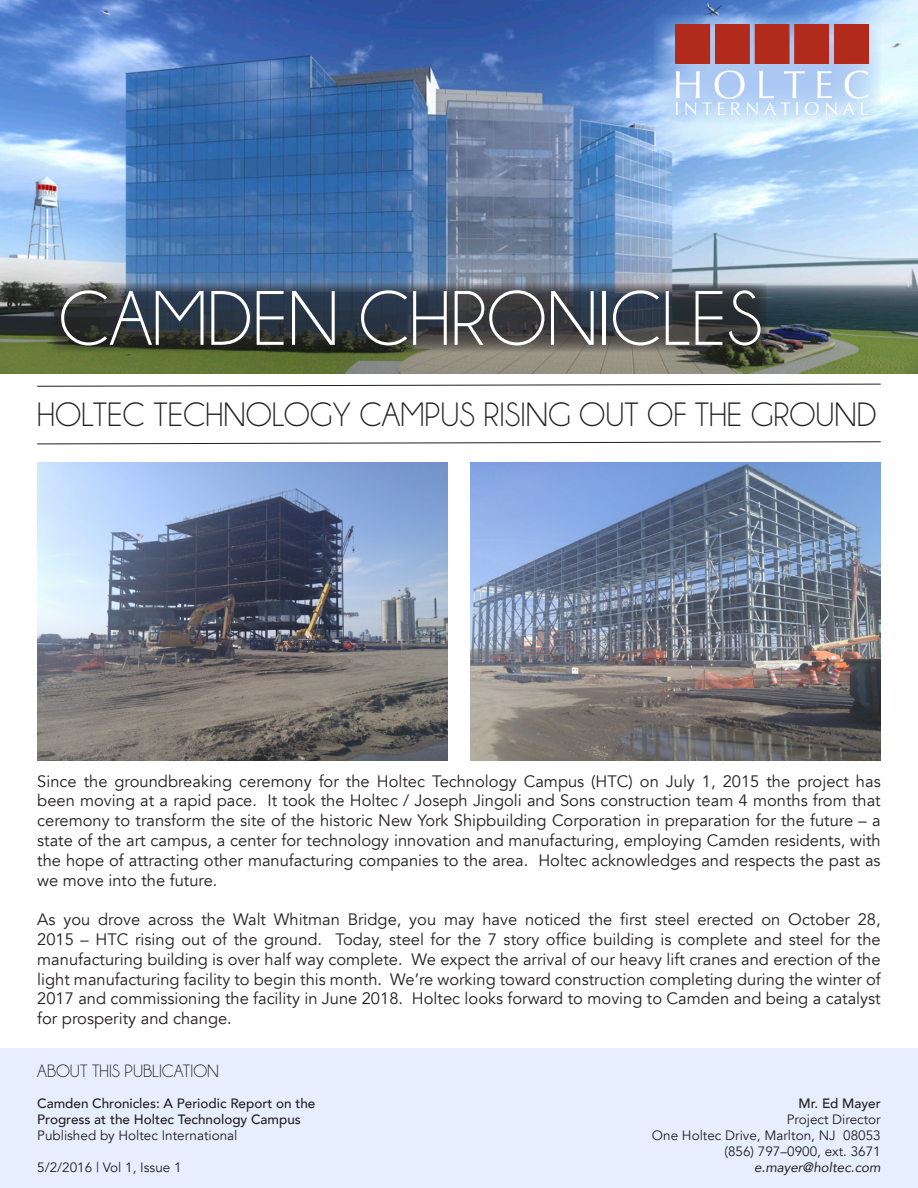
<style>
.page{position:relative;width:918px;height:1188px;background:#fff}
.page>*{position:absolute;margin:0;border:0;box-sizing:border-box;transform-origin:0 0}
.t1{font:78px "Champagne&Limousines";color:#fff}
.t2{font:34.05px "Champagne&Limousines";color:#231f20}
.t3{font:18px "Champagne&Limousines";color:#231f20}
.t4{font:16.5px/19.8px "Avenir";color:#231f20;text-align:justify}
.t5{font:13.5px/16.2px "Avenir";color:#231f20;text-align:right}
.t6{font:500 13.5px/16.2px "Avenir";color:#231f20}
.t7{font:italic 13.5px "Avenir";color:#231f20}
</style>
<div class="page">
<img style="left:0;top:0;width:918px;height:374px">
<svg style="left:653px;top:14px;width:228px;height:110px;background:#a5c2e8"></svg>
<img style="left:675px;top:25px;width:194px;height:89px">
<svg style="left:51px;top:283px;width:716px;height:69px;background:#3a4146"></svg>
<div style="left:0;top:1049px;width:918px;height:139px;background:#e6eeff"></div>
<svg style="left:37px;top:383px;width:844px;height:4px"></svg>
<svg style="left:37px;top:441px;width:844px;height:4px"></svg>
<img style="left:37px;top:463px;width:410px;height:297px">
<img style="left:471px;top:463px;width:410px;height:297px">
<h1 class="t1" style="left:58px;top:279px;width:706px">CAMDEN CHRONICLES</h1>
<h2 class="t2" style="left:37px;top:397px;width:841px">HOLTEC TECHNOLOGY CAMPUS RISING OUT OF THE GROUND</h2>
<p class="t4" style="left:37px;top:771px;width:845px">Since the groundbreaking ceremony for the Holtec Technology Campus (HTC) on July 1, 2015 the project has been moving at a rapid pace. It took the Holtec / Joseph Jingoli and Sons construction team 4 months from that ceremony to transform the site of the historic New York Shipbuilding Corporation in preparation for the future – a state of the art campus, a center for technology innovation and manufacturing, employing Camden residents, with the hope of attracting other manufacturing companies to the area. Holtec acknowledges and respects the past as we move into the future.</p>
<p class="t4" style="left:37px;top:910px;width:845px">As you drove across the Walt Whitman Bridge, you may have noticed the first steel erected on October 28, 2015 – HTC rising out of the ground. Today, steel for the 7 story office building is complete and steel for the manufacturing building is over half way complete. We expect the arrival of our heavy lift cranes and erection of the light manufacturing facility to begin this month. We’re working toward construction completing during the winter of 2017 and commissioning the facility in June 2018. Holtec looks forward to moving to Camden and being a catalyst for prosperity and change.</p>
<p class="t3" style="left:37px;top:1062px;width:183px">ABOUT THIS PUBLICATION</p>
<p class="t6" style="left:37px;top:1094px;width:280px">Camden Chronicles: A Periodic Report on the<br>Progress at the Holtec Technology Campus</p>
<p class="t5" style="left:37px;top:1127px;width:202px">Published by Holtec International</p>
<p class="t5" style="left:37px;top:1160px;width:146px">5/2/2016 | Vol 1, Issue 1</p>
<p class="t6" style="left:799px;top:1094px;width:84px">Mr. Ed Mayer</p>
<p class="t5" style="left:652px;top:1111px;width:230px">Project Director<br>One Holtec Drive, Marlton, NJ 08053 (856) 797–0900, ext. 3671</p>
<p class="t7" style="left:754px;top:1159px;width:128px">e.mayer@holtec.com</p>
</div>
